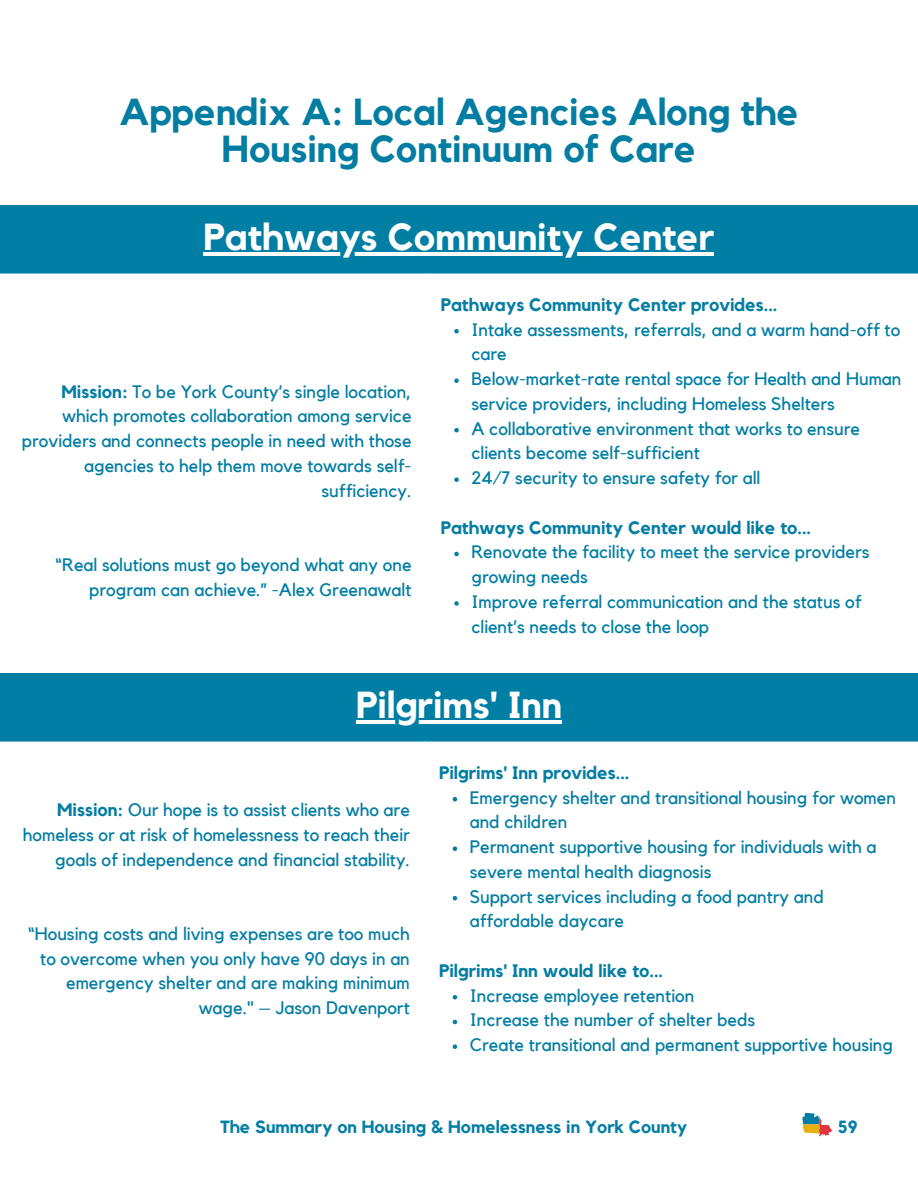
<style>
.page{position:relative;width:918px;height:1188px;background:#fff}
.page>*{position:absolute;margin:0;border:0;box-sizing:border-box;transform-origin:0 0}
.t1{font:700 37.5px/37.2px "Kollektif";color:#047da3;text-align:center}
.t2{font:700 37.5px "Kollektif";color:#fefefe}
.t3{font:18px/24.8px "Kollektif";color:#047da3;text-align:right}
.t4{font:18px/24.8px "Kollektif";color:#017ea4}
.t5{font:700 18px "Kollektif";color:#047da3}
.t6{font:700 17.55px "Kollektif";color:#047ea4}
.s1{font-weight:700}
</style>
<div class="page">
<div style="left:0;top:205px;width:918px;height:69px;background:#017ea4"></div>
<hr style="left:204px;top:252px;width:174px;height:4px;background:#fefefe">
<hr style="left:378px;top:252px;width:336px;height:4px;background:#fefefe">
<div style="left:0;top:673px;width:918px;height:69px;background:#017ea4"></div>
<hr style="left:356px;top:720px;width:206px;height:4px;background:#fefefe">
<svg style="left:454px;top:329px;width:5px;height:4px"></svg>
<svg style="left:454px;top:378px;width:5px;height:5px"></svg>
<svg style="left:454px;top:428px;width:5px;height:4px"></svg>
<svg style="left:454px;top:477px;width:5px;height:5px"></svg>
<svg style="left:454px;top:552px;width:5px;height:4px"></svg>
<svg style="left:454px;top:601px;width:5px;height:5px"></svg>
<svg style="left:453px;top:797px;width:4px;height:4px"></svg>
<svg style="left:453px;top:846px;width:4px;height:5px"></svg>
<svg style="left:453px;top:896px;width:4px;height:4px"></svg>
<svg style="left:453px;top:995px;width:4px;height:4px"></svg>
<svg style="left:453px;top:1020px;width:4px;height:4px"></svg>
<svg style="left:453px;top:1044px;width:4px;height:5px"></svg>
<img style="left:802px;top:1112px;width:31px;height:25px">
<p class="t1" style="left:119px;top:94px;width:681px">Appendix A: Local Agencies Along the<br>Housing Continuum of Care</p>
<p class="t2" style="left:204px;top:220px;width:512px">Pathways Community Center</p>
<p class="t3" style="left:22px;top:380px;width:391px"><span class="s1">Mission:</span> To be York County’s single location, which promotes collaboration among service providers and connects people in need with those agencies to help them move towards self&shy;sufficiency.</p>
<p class="t4" style="left:55px;top:553px;width:358px;text-align:right">“Real solutions must go beyond what any one program can achieve.” -Alex Greenawalt</p>
<p class="t5" style="left:441px;top:296px;width:338px">Pathways Community Center provides...</p>
<p class="t4" style="left:471px;top:318px;width:430px">Intake assessments, referrals, and a warm hand-off to care</p>
<p class="t4" style="left:471px;top:367px;width:432px">Below-market-rate rental space for Health and Human service providers, including Homeless Shelters</p>
<p class="t4" style="left:471px;top:417px;width:390px">A collaborative environment that works to ensure clients become self-sufficient</p>
<p class="t4" style="left:471px;top:466px;width:290px">24/7 security to ensure safety for all</p>
<p class="t5" style="left:441px;top:519px;width:372px">Pathways Community Center would like to...</p>
<p class="t4" style="left:471px;top:541px;width:400px">Renovate the facility to meet the service providers growing needs</p>
<p class="t4" style="left:471px;top:590px;width:392px">Improve referral communication and the status of client’s needs to close the loop</p>
<p class="t2" style="left:356px;top:688px;width:207px">Pilgrims' Inn</p>
<p class="t3" style="left:23px;top:798px;width:389px"><span class="s1">Mission:</span> Our hope is to assist clients who are homeless or at risk of homelessness to reach their goals of independence and financial stability.</p>
<p class="t3" style="left:28px;top:922px;width:383px">“Housing costs and living expenses are too much to overcome when you only have 90 days in an emergency shelter and are making minimum wage." – Jason Davenport</p>
<p class="t5" style="left:439px;top:764px;width:192px">Pilgrims' Inn provides...</p>
<p class="t3" style="left:470px;top:786px;width:428px;text-align:left">Emergency shelter and transitional housing for women and children</p>
<p class="t3" style="left:470px;top:835px;width:408px;text-align:left">Permanent supportive housing for individuals with a severe mental health diagnosis</p>
<p class="t3" style="left:470px;top:885px;width:356px;text-align:left">Support services including a food pantry and affordable daycare</p>
<p class="t5" style="left:439px;top:962px;width:225px">Pilgrims' Inn would like to...</p>
<p class="t3" style="left:470px;top:984px;width:226px">Increase employee retention</p>
<p class="t3" style="left:470px;top:1009px;width:287px">Increase the number of shelter beds</p>
<p class="t3" style="left:470px;top:1033px;width:425px">Create transitional and permanent supportive housing</p>
<p class="t6" style="left:220px;top:1119px;width:469px">The Summary on Housing &amp; Homelessness in York County</p>
<p class="t6" style="left:838px;top:1119px;width:21px">59</p>
</div>
